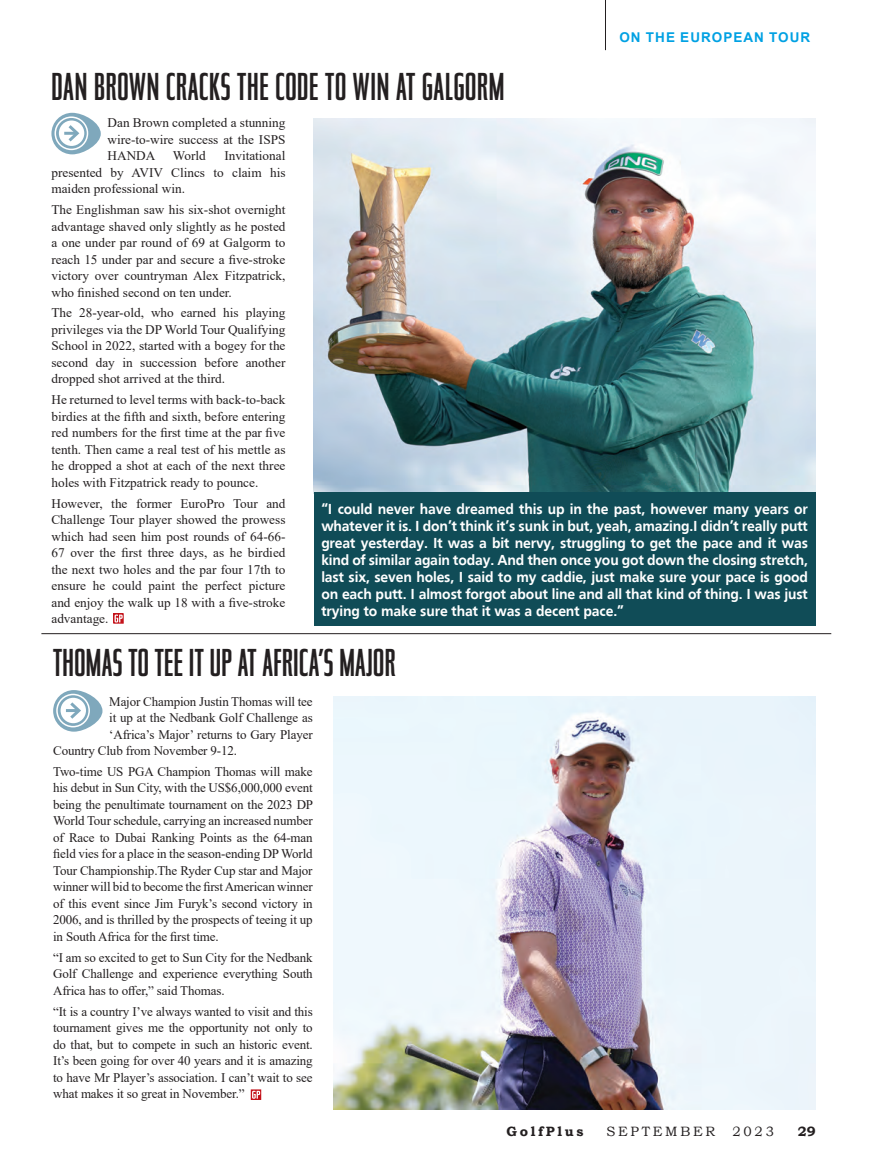
<style>
.page{position:relative;width:889px;height:1172px;background:#fff}
.page>*{position:absolute;margin:0;border:0;box-sizing:border-box;transform-origin:0 0}
.t1{font:condensed 39px "Tasse";letter-spacing:.02em;color:#231f20}
.t2{font:700 15px/17px "Frugal Sans";letter-spacing:-.01em;color:#fff;text-align:justify}
.t3{font:700 13.5px "Arial";letter-spacing:.075em;color:#00a1e3}
.t4{font:13.5px "Bookman Old Style";letter-spacing:.2em;color:#231f20}
.t5{font:700 13.5px "Bookman Old Style";letter-spacing:.2em;color:#231f20}
.t6{font:13.2px/16.5px "Times New Roman";color:#231f20;text-align:justify}
</style>
<div class="page">
<img style="left:314px;top:118px;width:501px;height:375px">
<div style="left:314px;top:493px;width:501px;height:133px;background:#104c57"></div>
<hr style="left:605px;top:0;width:1px;height:50px;background:#231f20">
<img style="left:334px;top:696px;width:481px;height:413px">
<svg style="left:51px;top:113px;width:50px;height:41px"></svg>
<div style="left:55px;top:116px;width:33px;height:34px;border:2px solid #fff;border-radius:50%"></div>
<div style="left:59px;top:120px;width:25px;height:26px;background:#fff;border-radius:50%"></div>
<svg style="left:64px;top:122px;width:18px;height:23px"></svg>
<hr style="left:41px;top:633px;width:790px;height:1px;background:#231f20">
<div style="left:251px;top:1089px;width:10px;height:11px;border:1px solid #c4121a"></div>
<svg style="left:252px;top:1091px;width:8px;height:8px"></svg>
<svg style="left:53px;top:690px;width:50px;height:42px"></svg>
<div style="left:56px;top:694px;width:34px;height:33px;border:2px solid #fff;border-radius:50%"></div>
<div style="left:61px;top:698px;width:25px;height:25px;background:#fff;border-radius:50%"></div>
<svg style="left:66px;top:699px;width:17px;height:23px"></svg>
<div style="left:113px;top:613px;width:11px;height:10px;border:1px solid #c4121a"></div>
<svg style="left:115px;top:614px;width:8px;height:8px"></svg>
<h1 class="t1" style="left:51px;top:73px;width:454px">DAN BROWN CRACKS THE CODE TO WIN AT GALGORM</h1>
<p class="t3" style="left:619px;top:29px;width:192px">ON THE EUROPEAN TOUR</p>
<p class="t6" style="left:108px;top:115px;width:179px">Dan Brown completed a stunning wire-to-wire success at the ISPS HANDA</p>
<p class="t6" style="left:51px;top:148px;width:236px;text-indent:173px">Invitational presented by AVIV Clincs to claim his maiden professional win.</p>
<p class="t6" style="left:51px;top:201px;width:236px">The Englishman saw his six-shot overnight advantage shaved only slightly as he posted a one under par round of 69 at Galgorm to reach 15 under par and secure a five-stroke victory over countryman Alex Fitzpatrick, who finished second on ten under.</p>
<p class="t6" style="left:51px;top:305px;width:236px">The 28-year-old, who earned his playing privileges via the DP World Tour Qualifying School in 2022, started with a bogey for the second day in succession before another dropped shot arrived at the third.</p>
<p class="t6" style="left:51px;top:391px;width:236px">He returned to level terms with back-to-back birdies at the fifth and sixth, before entering red numbers for the first time at the par five tenth. Then came a real test of his mettle as he dropped a shot at each of the next three holes with Fitzpatrick ready to pounce.</p>
<p class="t6" style="left:51px;top:495px;width:236px">However, the former EuroPro Tour and Challenge Tour player showed the prowess which had seen him post rounds of 64-66- 67 over the first three days, as he birdied the next two holes and the par four 17th to ensure he could paint the perfect picture and enjoy the walk up 18 with a five-stroke advantage.</p>
<p class="t6" style="left:173px;top:148px;width:34px">World</p>
<p class="t2" style="left:321px;top:502px;width:488px">“I could never have dreamed this up in the past, however many years or whatever it is. I don’t think it’s sunk in but, yeah, amazing.I didn’t really putt great yesterday. It was a bit nervy, struggling to get the pace and it was kind of similar again today. And then once you got down the closing stretch, last six, seven holes, I said to my caddie, just make sure your pace is good on each putt. I almost forgot about line and all that kind of thing. I was just trying to make sure that it was a decent pace.”</p>
<h1 class="t1" style="left:53px;top:649px;width:344px">THOMAS TO TEE IT UP AT AFRICA’S MAJOR</h1>
<p class="t6" style="left:109px;top:693px;width:205px">Major Champion Justin Thomas will tee</p>
<p class="t6" style="left:109px;top:709px;width:205px">it up at the Nedbank Golf Challenge as</p>
<p class="t6" style="left:109px;top:726px;width:205px">‘Africa’s Major’ returns to Gary Player</p>
<p class="t6" style="left:53px;top:742px;width:186px">Country Club from November 9-12.</p>
<p class="t6" style="left:53px;top:763px;width:261px">Two-time US PGA Champion Thomas will make his debut in Sun City, with the US$6,000,000 event being the penultimate tournament on the 2023 DP World Tour schedule, carrying an increased number of Race to Dubai Ranking Points as the 64-man field vies for a place in the season-ending DP World Tour Championship.The Ryder Cup star and Major winner will bid to become the first American winner of this event since Jim Furyk’s second victory in 2006, and is thrilled by the prospects of teeing it up in South Africa for the first time.</p>
<p class="t6" style="left:53px;top:949px;width:261px">“I am so excited to get to Sun City for the Nedbank Golf Challenge and experience everything South Africa has to offer,” said Thomas.</p>
<p class="t6" style="left:53px;top:1003px;width:261px">“It is a country I’ve always wanted to visit and this tournament gives me the opportunity not only to do that, but to compete in such an historic event.<br>It’s been going for over 40 years and it is amazing to have Mr Player’s association. I can’t wait to see what makes it so great in November.”</p>
<p class="t5" style="left:506px;top:1123px;width:78px">GolfPlus</p>
<p class="t4" style="left:607px;top:1123px;width:110px">SEPTEMBER</p>
<p class="t4" style="left:732px;top:1123px;width:43px">2023</p>
<p class="t5" style="left:798px;top:1123px;width:19px">29</p>
</div>
